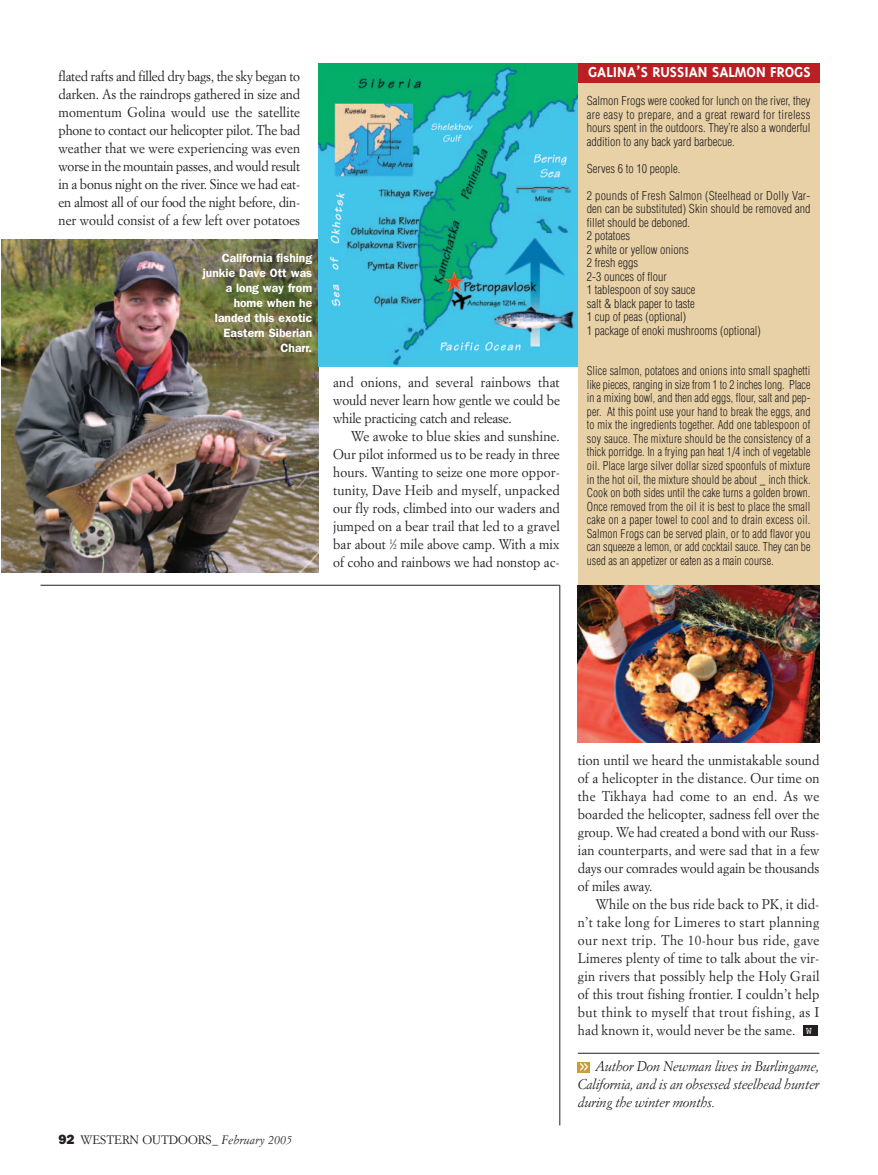
<style>
.page{position:relative;width:878px;height:1175px;background:#fff}
.page>*{position:absolute;margin:0;border:0;box-sizing:border-box;transform-origin:0 0}
.t1{font:700 16.5px "Triplex";color:#fff}
.t2{font:condensed 16.5px "Franklin Gothic";color:#fff;scale:.4 1}
.t3{font:13.8px/18px "Simoncini Garamond";color:#231f20;text-align:justify;scale:.95 1}
.t4{font:italic 13.8px/18px "Simoncini Garamond";letter-spacing:-.025em;color:#231f20;text-align:justify}
.t5{font:300 condensed 12px/13.5px "Helvetica";color:#231f20;text-align:justify;scale:.95 1}
.t6{font:300 condensed 12px/13.5px "Helvetica";color:#231f20;text-align:justify}
.t7{font:600 12px/15px "Franklin Gothic";color:#fff;text-align:right}
.t8{font:12px "Simoncini Garamond";color:#231f20}
.t9{font:10.5px "Courier";color:#fff;scale:.9 1}
.s1{font-size:6.9px}
.s2{font-family:"Franklin Gothic";font-weight:800;font-size:13.5px}
.s3{font-style:italic}
</style>
<div class="page">
<div style="left:578px;top:63px;width:241px;height:591px;background:#e8d1a6"></div>
<hr style="left:578px;top:1053px;width:241px;height:1px;background:#231f20">
<div style="left:803px;top:1024px;width:15px;height:11px;background:#231f20"></div>
<hr style="left:40px;top:585px;width:520px;height:1px;background:#231f20">
<hr style="left:559px;top:585px;width:1px;height:540px;background:#231f20">
<div style="left:578px;top:63px;width:241px;height:20px;background:#ba1f24"></div>
<img style="left:1px;top:240px;width:317px;height:332px">
<img style="left:578px;top:585px;width:241px;height:157px">
<div style="left:578px;top:1061px;width:12px;height:11px;background:#c99b3b"></div>
<img style="left:318px;top:63px;width:260px;height:303px">
<p class="t3" style="left:58px;top:68px;width:256px">flated rafts and filled dry bags, the sky began to darken. As the raindrops gathered in size and momentum Golina would use the satellite phone to contact our helicopter pilot. The bad weather that we were experiencing was even worse in the mountain passes, and would result in a bonus night on the river. Since we had eat&shy;en almost all of our food the night before, din&shy;ner would consist of a few left over potatoes</p>
<p class="t7" style="left:203px;top:251px;width:111px">California fishing junkie Dave Ott was a long way from home when he landed this exotic<br>Eastern Siberian<br>Charr.</p>
<p class="t3" style="left:333px;top:374px;width:240px">and onions, and several rainbows that would never learn how gentle we could be while practicing catch and release.</p>
<p class="t3" style="left:333px;top:428px;width:240px;text-indent:18px">We awoke to blue skies and sunshine.<br>Our pilot informed us to be ready in three hours. Wanting to seize one more oppor&shy;tunity, Dave Heib and myself, unpacked our fly rods, climbed into our waders and jumped on a bear trail that led to a gravel bar about <sup>1</sup>⁄<span class="s1">2</span> mile above camp. With a mix of coho and rainbows we had nonstop ac-</p>
<p class="t1" style="left:588px;top:65px;width:224px">GALINA’S RUSSIAN SALMON FROGS</p>
<p class="t6" style="left:586px;top:95px;width:225px">Salmon Frogs were cooked for lunch on the river, they are easy to prepare, and a great reward for tireless hours spent in the outdoors. They’re also a wonderful addition to any back yard barbecue.</p>
<p class="t6" style="left:586px;top:163px;width:95px">Serves 6 to 10 people.</p>
<p class="t6" style="left:586px;top:190px;width:225px;text-align:left">2 pounds of Fresh Salmon (Steelhead or Dolly Var&shy;den can be substituted) Skin should be removed and fillet should be deboned.<br>2 potatoes<br>2 white or yellow onions<br>2 fresh eggs<br>2-3 ounces of flour<br>1 tablespoon of soy sauce<br>salt &amp; black paper to taste<br>1 cup of peas (optional)<br>1 package of enoki mushrooms (optional)</p>
<p class="t5" style="left:586px;top:365px;width:237px">Slice salmon, potatoes and onions into small spaghetti like pieces, ranging in size from 1 to 2 inches long. Place in a mixing bowl, and then add eggs, flour, salt and pep&shy;per. At this point use your hand to break the eggs, and to mix the ingredients together. Add one tablespoon of soy sauce. The mixture should be the consistency of a thick porridge. In a frying pan heat 1/4 inch of vegetable oil. Place large silver dollar sized spoonfuls of mixture in the hot oil, the mixture should be about _ inch thick.<br>Cook on both sides until the cake turns a golden brown.<br>Once removed from the oil it is best to place the small cake on a paper towel to cool and to drain excess oil.<br>Salmon Frogs can be served plain, or to add flavor you can squeeze a lemon, or add cocktail sauce. They can be used as an appetizer or eaten as a main course.</p>
<p class="t8" style="left:58px;top:1134px;width:235px"><span class="s2">92</span> WESTERN OUTDOORS_ <span class="s3">February 2005</span></p>
<p class="t3" style="left:577px;top:752px;width:256px">tion until we heard the unmistakable sound of a helicopter in the distance. Our time on the Tikhaya had come to an end. As we boarded the helicopter, sadness fell over the group. We had created a bond with our Russ&shy;ian counterparts, and were sad that in a few days our comrades would again be thousands of miles away.</p>
<p class="t3" style="left:577px;top:896px;width:256px;text-indent:18px">While on the bus ride back to PK, it did&shy;n’t take long for Limeres to start planning our next trip. The 10-hour bus ride, gave Limeres plenty of time to talk about the vir&shy;gin rivers that possibly help the Holy Grail of this trout fishing frontier. I couldn’t help but think to myself that trout fishing, as I had known it, would never be the same.</p>
<p class="t4" style="left:578px;top:1058px;width:243px;text-indent:18px">Author Don Newman lives in Burlingame, California, and is an obsessed steelhead hunter during the winter months.</p>
<p class="t9" style="left:806px;top:1026px;width:8px">W</p>
<p class="t2" style="left:580px;top:1059px;width:21px">&gt;&gt;</p>
</div>
